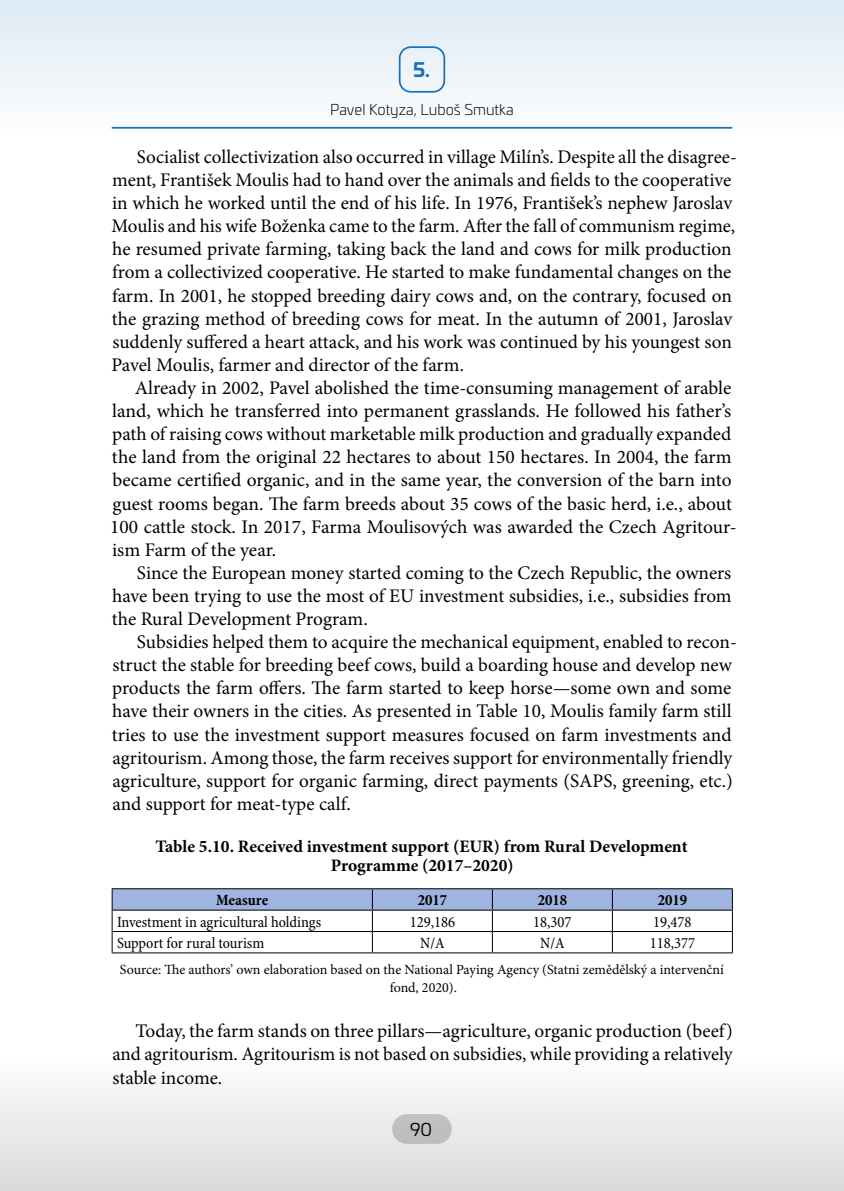
<style>
.page{position:relative;width:844px;height:1191px;background:#fff}
.page>*{position:absolute;margin:0;border:0;box-sizing:border-box;transform-origin:0 0}
.t1{font:19.25px/23.1px "Minion Pro";color:#000}
.t2{font:700 19.25px "Univia Pro";color:#1a72b9}
.t3{font:700 17.5px/19.2px "Minion Pro";color:#000;text-align:center}
.t4{font:17.5px "Univia Pro";color:#000}
.t5{font:condensed 15.75px "Minion Pro";color:#000}
.t6{font:700 condensed 15.75px "Minion Pro";color:#000}
.t7{font:300 14.88px "Univia Pro";color:#000}
.t8{font:14px/17.5px "Minion Pro";letter-spacing:-.005em;color:#000;text-align:center}
</style>
<div class="page">
<svg style="left:112px;top:888px;width:620px;height:64px"></svg>
<hr style="left:112px;top:952px;width:260px;height:1px;background:#000">
<hr style="left:372px;top:952px;width:120px;height:1px;background:#000">
<hr style="left:492px;top:952px;width:120px;height:1px;background:#000">
<hr style="left:612px;top:952px;width:120px;height:1px;background:#000">
<div style="left:0;top:1052px;width:843px;height:139px;background:linear-gradient(to bottom,#fff,#d9d9d9)"></div>
<div style="left:0;top:0;width:843px;height:139px;background:linear-gradient(to bottom,#dfebf5,#f7fafc)"></div>
<p class="t2" style="left:413px;top:55px;width:18px">5.</p>
<p class="t7" style="left:330px;top:99px;width:185px">Pavel Kotyza, Luboš Smutka</p>
<p class="t1" style="left:111px;top:145px;width:626px;text-indent:25px">Socialist collectivization also occurred in village Milín’s. Despite all the disagree&shy;ment, František Moulis had to hand over the animals and fields to the cooperative in which he worked until the end of his life. In 1976, František’s nephew Jaroslav Moulis and his wife Boženka came to the farm. After the fall of communism regime, he resumed private farming, taking back the land and cows for milk production from a collectivized cooperative. He started to make fundamental changes on the farm. In 2001, he stopped breeding dairy cows and, on the contrary, focused on the grazing method of breeding cows for meat. In the autumn of 2001, Jaroslav suddenly suffered a heart attack, and his work was continued by his youngest son Pavel Moulis, farmer and director of the farm.</p>
<p class="t1" style="left:110px;top:376px;width:628px;text-indent:25px">Already in 2002, Pavel abolished the time-consuming management of arable land, which he transferred into permanent grasslands. He followed his father’s path of raising cows without marketable milk production and gradually expanded the land from the original 22 hectares to about 150 hectares. In 2004, the farm became certified organic, and in the same year, the conversion of the barn into guest rooms began. The farm breeds about 35 cows of the basic herd, i.e., about 100 cattle stock. In 2017, Farma Moulisových was awarded the Czech Agritour&shy;ism Farm of the year.</p>
<p class="t1" style="left:112px;top:561px;width:621px;text-align:justify;text-indent:25px">Since the European money started coming to the Czech Republic, the owners have been trying to use the most of EU investment subsidies, i.e., subsidies from the Rural Development Program.</p>
<p class="t1" style="left:112px;top:630px;width:626px;text-indent:25px">Subsidies helped them to acquire the mechanical equipment, enabled to recon&shy;struct the stable for breeding beef cows, build a boarding house and develop new products the farm offers. The farm started to keep horse—some own and some have their owners in the cities. As presented in Table 10, Moulis family farm still tries to use the investment support measures focused on farm investments and agritourism. Among those, the farm receives support for environmentally friendly agriculture, support for organic farming, direct payments (SAPS, greening, etc.) and support for meat-type calf.</p>
<p class="t3" style="left:155px;top:836px;width:533px">Table 5.10. Received investment support (EUR) from Rural Development<br>Programme (2017–2020)</p>
<p class="t6" style="left:216px;top:889px;width:53px">Measure</p>
<p class="t6" style="left:417px;top:889px;width:31px">2017</p>
<p class="t6" style="left:537px;top:889px;width:31px">2018</p>
<p class="t6" style="left:657px;top:889px;width:31px">2019</p>
<p class="t5" style="left:117px;top:912px;width:205px">Investment in agricultural holdings</p>
<p class="t5" style="left:409px;top:912px;width:47px">129,186</p>
<p class="t5" style="left:533px;top:912px;width:40px">18,307</p>
<p class="t5" style="left:653px;top:912px;width:40px">19,478</p>
<p class="t5" style="left:117px;top:933px;width:149px">Support for rural tourism</p>
<p class="t5" style="left:420px;top:933px;width:26px">N/A</p>
<p class="t5" style="left:540px;top:933px;width:26px">N/A</p>
<p class="t5" style="left:649px;top:933px;width:47px">118,377</p>
<p class="t8" style="left:120px;top:961px;width:605px">Source: The authors’ own elaboration based on the National Paying Agency (Statni zemědělský a intervenční fond, 2020).</p>
<p class="t1" style="left:112px;top:1019px;width:621px;text-align:justify;text-indent:23px">Today, the farm stands on three pillars—agriculture, organic production (beef) and agritourism. Agritourism is not based on subsidies, while providing a relatively stable income.</p>
<p class="t4" style="left:410px;top:1116px;width:24px">90</p>
</div>
